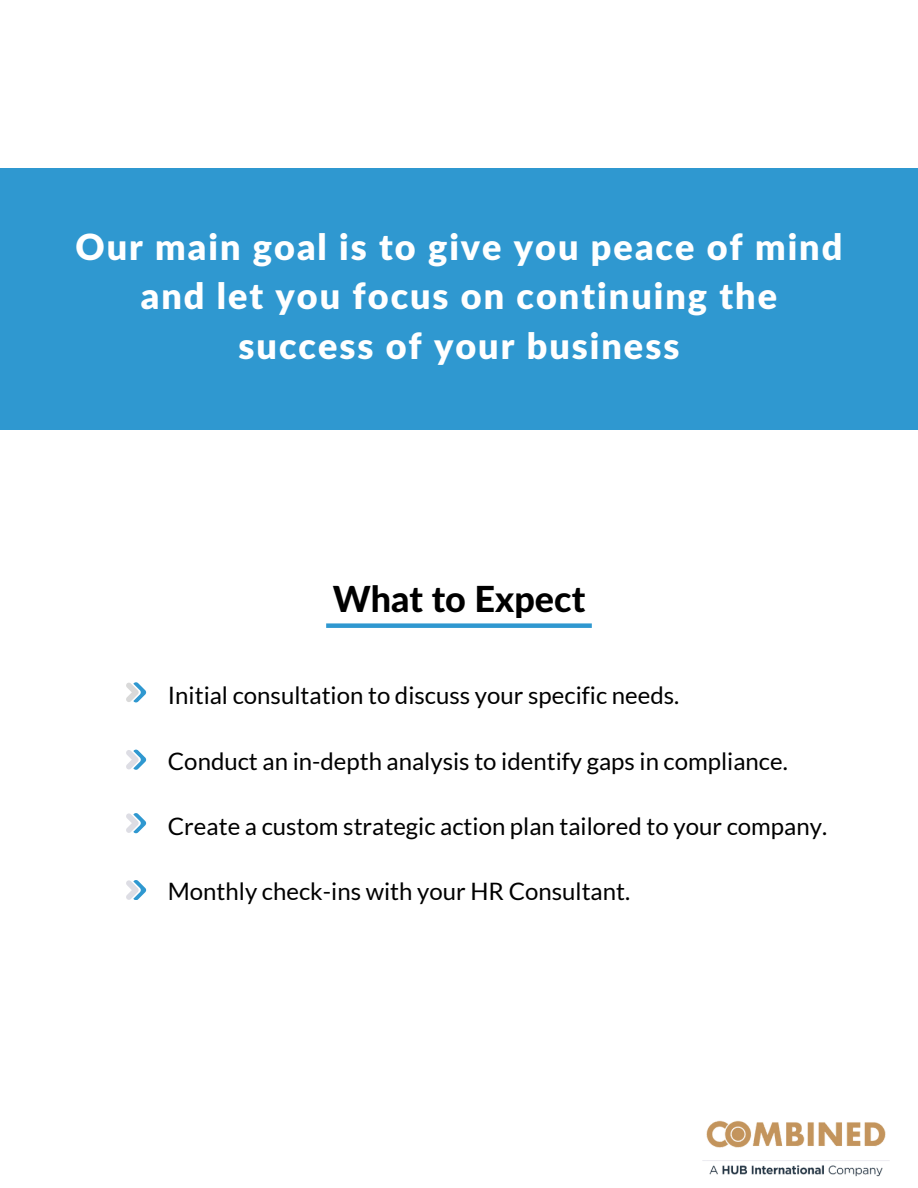
<style>
.page{position:relative;width:918px;height:1188px;background:#fff}
.page>*{position:absolute;margin:0;border:0;box-sizing:border-box;transform-origin:0 0}
.t1{font:900 36px/49.5px "Lato Latin";letter-spacing:.055em;color:#fff;text-align:center}
.t2{font:800 36px "Lato Latin";color:#000}
.t3{font:24px "Lato";color:#000}
</style>
<div class="page">
<div style="left:0;top:168px;width:918px;height:262px;background:#2f98d0"></div>
<div style="left:326px;top:623px;width:266px;height:5px;background:#2f98d0"></div>
<svg style="left:126px;top:682px;width:20px;height:20px"></svg>
<svg style="left:126px;top:749px;width:20px;height:21px"></svg>
<svg style="left:126px;top:813px;width:20px;height:20px"></svg>
<svg style="left:126px;top:880px;width:20px;height:20px"></svg>
<img style="left:702px;top:1120px;width:188px;height:57px">
<h1 class="t1" style="left:76px;top:224px;width:768px">Our main goal is to give you peace of mind and let you focus on continuing the success of your business</h1>
<p class="t2" style="left:333px;top:583px;width:254px">What to Expect</p>
<p class="t3" style="left:168px;top:681px;width:513px">Initial consultation to discuss your specific needs.</p>
<p class="t3" style="left:168px;top:746px;width:621px">Conduct an in-depth analysis to identify gaps in compliance.</p>
<p class="t3" style="left:168px;top:811px;width:661px">Create a custom strategic action plan tailored to your company.</p>
<h1 class="t3" style="left:168px;top:876px;width:464px">Monthly check-ins with your HR Consultant.</h1>
</div>
